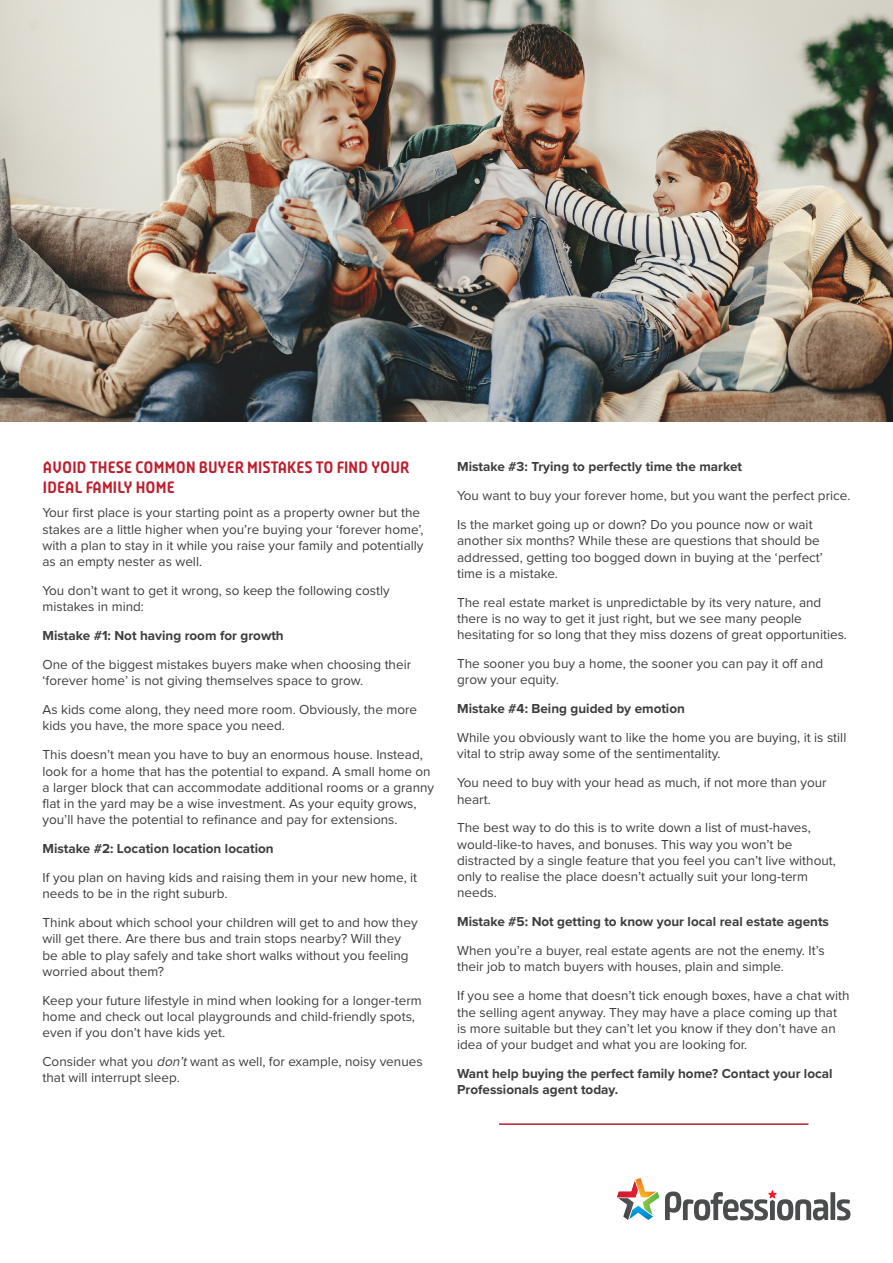
<style>
.page{position:relative;width:893px;height:1263px;background:#fff}
.page>*{position:absolute;margin:0;border:0;box-sizing:border-box;transform-origin:0 0}
.t1{font:700 16.5px/19.8px "Plau";letter-spacing:-.03em;color:#be1d2c}
.Body_Copy{font:13.5px/16.2px "Proxima Nova";color:#3e3e3f}
.Body_Copy-2{font:700 13.5px/16.2px "Proxima Nova";color:#3e3e3f}
.s1{font-style:italic}
</style>
<div class="page">
<hr style="left:499px;top:1123px;width:309px;height:2px;background:#be1d2c">
<div style="left:830px;top:1192px;width:5px;height:28px;background:#4b4c4d"></div>
<svg style="left:837px;top:1199px;width:13px;height:21px"></svg>
<svg style="left:665px;top:1190px;width:163px;height:30px"></svg>
<svg style="left:617px;top:1178px;width:42px;height:42px"></svg>
<img style="left:0;top:0;width:893px;height:422px">
<h1 class="t1" style="left:43px;top:457px;width:369px">AVOID THESE COMMON BUYER MISTAKES TO FIND YOUR<br>IDEAL FAMILY HOME</h1>
<p class="Body_Copy" style="left:43px;top:504px;width:383px">Your first place is your starting point as a property owner but the stakes are a little higher when you’re buying your ‘forever home’, with a plan to stay in it while you raise your family and potentially as an empty nester as well.</p>
<p class="Body_Copy" style="left:43px;top:582px;width:349px">You don’t want to get it wrong, so keep the following costly mistakes in mind:</p>
<p class="Body_Copy-2" style="left:43px;top:627px;width:243px">Mistake #1: Not having room for growth</p>
<p class="Body_Copy" style="left:43px;top:656px;width:370px">One of the biggest mistakes buyers make when choosing their ‘forever home’ is not giving themselves space to grow.</p>
<p class="Body_Copy" style="left:43px;top:701px;width:376px">As kids come along, they need more room. Obviously, the more kids you have, the more space you need.</p>
<p class="Body_Copy" style="left:43px;top:746px;width:393px">This doesn’t mean you have to buy an enormous house. Instead, look for a home that has the potential to expand. A small home on a larger block that can accommodate additional rooms or a granny flat in the yard may be a wise investment. As your equity grows, you’ll have the potential to refinance and pay for extensions.</p>
<p class="Body_Copy-2" style="left:43px;top:840px;width:233px">Mistake #2: Location location location</p>
<p class="Body_Copy" style="left:43px;top:869px;width:376px">If you plan on having kids and raising them in your new home, it needs to be in the right suburb.</p>
<p class="Body_Copy" style="left:43px;top:914px;width:377px">Think about which school your children will get to and how they will get there. Are there bus and train stops nearby? Will they be able to play safely and take short walks without you feeling worried about them?</p>
<p class="Body_Copy" style="left:43px;top:991px;width:381px">Keep your future lifestyle in mind when looking for a longer-term home and check out local playgrounds and child-friendly spots, even if you don’t have kids yet.</p>
<p class="Body_Copy" style="left:43px;top:1053px;width:382px">Consider what you <span class="s1">don’t</span>want as well, for example, noisy venues that will interrupt sleep.</p>
<p class="Body_Copy-2" style="left:457px;top:458px;width:286px">Mistake #3: Trying to perfectly time the market</p>
<p class="Body_Copy" style="left:457px;top:487px;width:395px">You want to buy your forever home, but you want the perfect price.</p>
<p class="Body_Copy" style="left:457px;top:516px;width:367px">Is the market going up or down? Do you pounce now or wait another six months? While these are questions that should be addressed, getting too bogged down in buying at the ‘perfect’ time is a mistake.</p>
<p class="Body_Copy" style="left:457px;top:593px;width:391px">The real estate market is unpredictable by its very nature, and there is no way to get it just right, but we see many people hesitating for so long that they miss dozens of great opportunities.</p>
<p class="Body_Copy" style="left:457px;top:655px;width:368px">The sooner you buy a home, the sooner you can pay it off and grow your equity.</p>
<p class="Body_Copy-2" style="left:457px;top:700px;width:229px">Mistake #4: Being guided by emotion</p>
<p class="Body_Copy" style="left:457px;top:729px;width:391px">While you obviously want to like the home you are buying, it is still vital to strip away some of the sentimentality.</p>
<p class="Body_Copy" style="left:457px;top:774px;width:371px">You need to buy with your head as much, if not more than your heart.</p>
<p class="Body_Copy" style="left:457px;top:819px;width:380px">The best way to do this is to write down a list of must-haves, would-like-to haves, and bonuses. This way you won’t be distracted by a single feature that you feel you can’t live without, only to realise the place doesn’t actually suit your long-term needs.</p>
<p class="Body_Copy-2" style="left:457px;top:913px;width:373px">Mistake #5: Not getting to know your local real estate agents</p>
<p class="Body_Copy" style="left:457px;top:942px;width:369px">When you’re a buyer, real estate agents are not the enemy. It’s their job to match buyers with houses, plain and simple.</p>
<p class="Body_Copy" style="left:457px;top:987px;width:394px">If you see a home that doesn’t tick enough boxes, have a chat with the selling agent anyway. They may have a place coming up that is more suitable but they can’t let you know if they don’t have an idea of your budget and what you are looking for.</p>
<p class="Body_Copy-2" style="left:457px;top:1065px;width:377px">Want help buying the perfect family home? Contact your local<br>Professionals agent today.</p>
</div>
